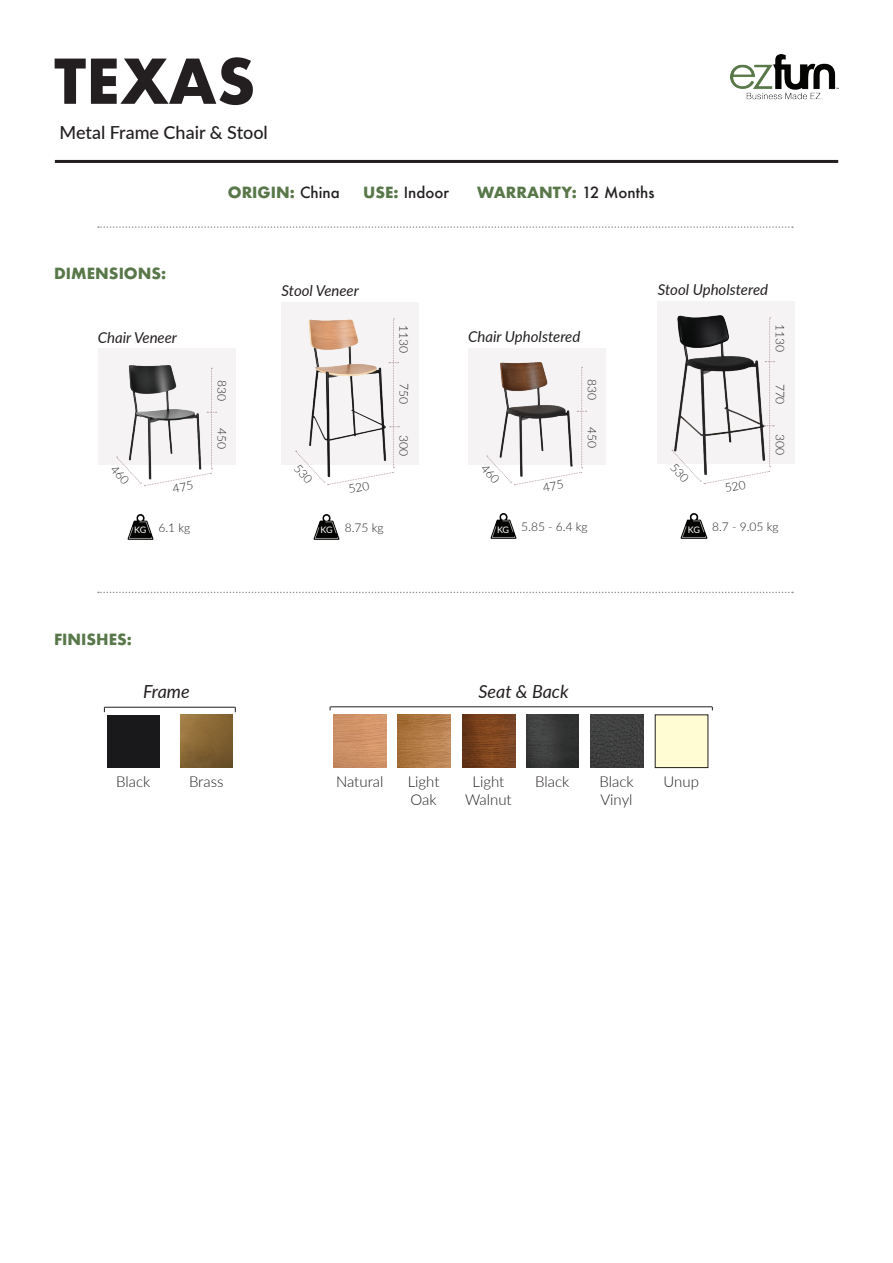
<style>
.page{position:relative;width:893px;height:1263px;background:#fff}
.page>*{position:absolute;margin:0;border:0;box-sizing:border-box;transform-origin:0 0}
.t1{font:700 60px "Futura";color:#231f20}
.t2{font:500 18px "Lato";color:#231f20}
.t3{font:italic 18px "Lato";color:#231f20}
.t4{font:300 15px/18px "Lato";color:#231f20}
.t5{font:italic 15px "Lato";color:#231f20}
.t6{font:700 15px "Futura";color:#587849}
.t7{font:500 15px "Futura";color:#231f20}
.t8{font:300 12px "Lato";letter-spacing:-.01em;color:#231f20}
.s1{font-weight:500;color:#231f20}
.s2{font-weight:700;color:#587849}
</style>
<div class="page">
<div style="left:98px;top:349px;width:137px;height:116px;background:#f6f3f4"></div>
<img style="left:128px;top:365px;width:44px;height:3px">
<div style="left:281px;top:302px;width:138px;height:162px;background:#f6f3f4"></div>
<img style="left:127px;top:514px;width:27px;height:26px">
<img style="left:313px;top:514px;width:27px;height:26px">
<div style="left:107px;top:715px;width:53px;height:52px;background:#19191b"></div>
<hr style="left:104px;top:707px;width:131px;height:1px;background:#231f20">
<svg style="left:98px;top:592px;width:695px;height:1px"></svg>
<hr style="left:55px;top:160px;width:783px;height:3px;background:#231f20">
<svg style="left:98px;top:226px;width:695px;height:2px"></svg>
<img style="left:730px;top:54px;width:108px;height:46px">
<img style="left:334px;top:715px;width:52px;height:52px">
<hr style="left:330px;top:706px;width:382px;height:1px;background:#231f20">
<img style="left:590px;top:715px;width:53px;height:52px">
<div style="left:655px;top:715px;width:53px;height:52px;background:#fffbd2"></div>
<img style="left:398px;top:715px;width:52px;height:52px">
<img style="left:462px;top:715px;width:53px;height:52px">
<img style="left:526px;top:715px;width:52px;height:52px">
<div style="left:468px;top:348px;width:138px;height:116px;background:#f6f3f4"></div>
<img style="left:500px;top:362px;width:44px;height:5px">
<div style="left:657px;top:301px;width:138px;height:162px;background:#f6f3f4"></div>
<img style="left:490px;top:513px;width:27px;height:26px">
<img style="left:680px;top:513px;width:28px;height:26px">
<img style="left:668px;top:315px;width:56px;height:149px">
<img style="left:180px;top:715px;width:53px;height:52px">
<svg style="left:116px;top:368px;width:101px;height:119px"></svg>
<svg style="left:294px;top:319px;width:105px;height:166px"></svg>
<svg style="left:480px;top:367px;width:107px;height:119px"></svg>
<svg style="left:670px;top:318px;width:105px;height:166px"></svg>
<h1 class="t1" style="left:54px;top:38px;width:203px">TEXAS</h1>
<h2 class="t2" style="left:60px;top:119px;width:210px">Metal Frame Chair &amp; Stool</h2>
<p class="t6" style="left:54px;top:263px;width:114px">DIMENSIONS:</p>
<p class="t5" style="left:98px;top:326px;width:81px">Chair Veneer</p>
<p class="t6" style="left:228px;top:181px;width:113px">ORIGIN: <span class="s1">China</span></p>
<p class="t7" style="left:363px;top:182px;width:87px"><span class="s2">USE:</span> Indoor</p>
<p class="t6" style="left:477px;top:181px;width:179px">WARRANTY: <span class="s1">12 Months</span></p>
<p class="t8" style="left:230px;top:380px;width:23px;rotate:90deg">830</p>
<p class="t8" style="left:230px;top:428px;width:23px;rotate:90deg">450</p>
<p class="t5" style="left:282px;top:280px;width:79px">Stool Veneer</p>
<p class="t8" style="left:412px;top:325px;width:29px;rotate:90deg">1130</p>
<p class="t8" style="left:412px;top:383px;width:23px;rotate:90deg">750</p>
<p class="t5" style="left:468px;top:325px;width:114px">Chair Upholstered</p>
<p class="t8" style="left:600px;top:379px;width:23px;rotate:90deg">830</p>
<p class="t5" style="left:658px;top:279px;width:112px">Stool Upholstered</p>
<p class="t8" style="left:788px;top:324px;width:29px;rotate:90deg">1130</p>
<p class="t8" style="left:789px;top:384px;width:23px;rotate:90deg">770</p>
<p class="t8" style="left:600px;top:427px;width:23px;rotate:90deg">450</p>
<p class="t8" style="left:412px;top:435px;width:23px;rotate:90deg">300</p>
<p class="t8" style="left:789px;top:434px;width:23px;rotate:90deg">300</p>
<p class="t8" style="left:134px;top:519px;width:58px"><sub>KG</sub> 6.1 kg</p>
<p class="t8" style="left:321px;top:519px;width:65px"><sub>KG</sub> 8.75 kg</p>
<p class="t6" style="left:54px;top:629px;width:80px">FINISHES:</p>
<h2 class="t3" style="left:143px;top:679px;width:48px">Frame</h2>
<p class="t8" style="left:497px;top:518px;width:92px"><sub>KG</sub> 5.85 - 6.4 kg</p>
<p class="t8" style="left:688px;top:518px;width:92px"><sub>KG</sub> 8.7 - 9.05 kg</p>
<h2 class="t3" style="left:478px;top:678px;width:92px">Seat &amp; Back</h2>
<p class="t4" style="left:116px;top:772px;width:36px">Black</p>
<p class="t4" style="left:189px;top:772px;width:36px">Brass</p>
<p class="t4" style="left:336px;top:772px;width:49px">Natural</p>
<p class="t4" style="left:599px;top:772px;width:36px">Black<br>Vinyl</p>
<p class="t4" style="left:663px;top:772px;width:37px">Unup</p>
<p class="t4" style="left:408px;top:772px;width:33px">Light<br>Oak</p>
<p class="t4" style="left:465px;top:772px;width:48px;text-align:center">Light<br>Walnut</p>
<p class="t4" style="left:535px;top:772px;width:36px">Black</p>
</div>
